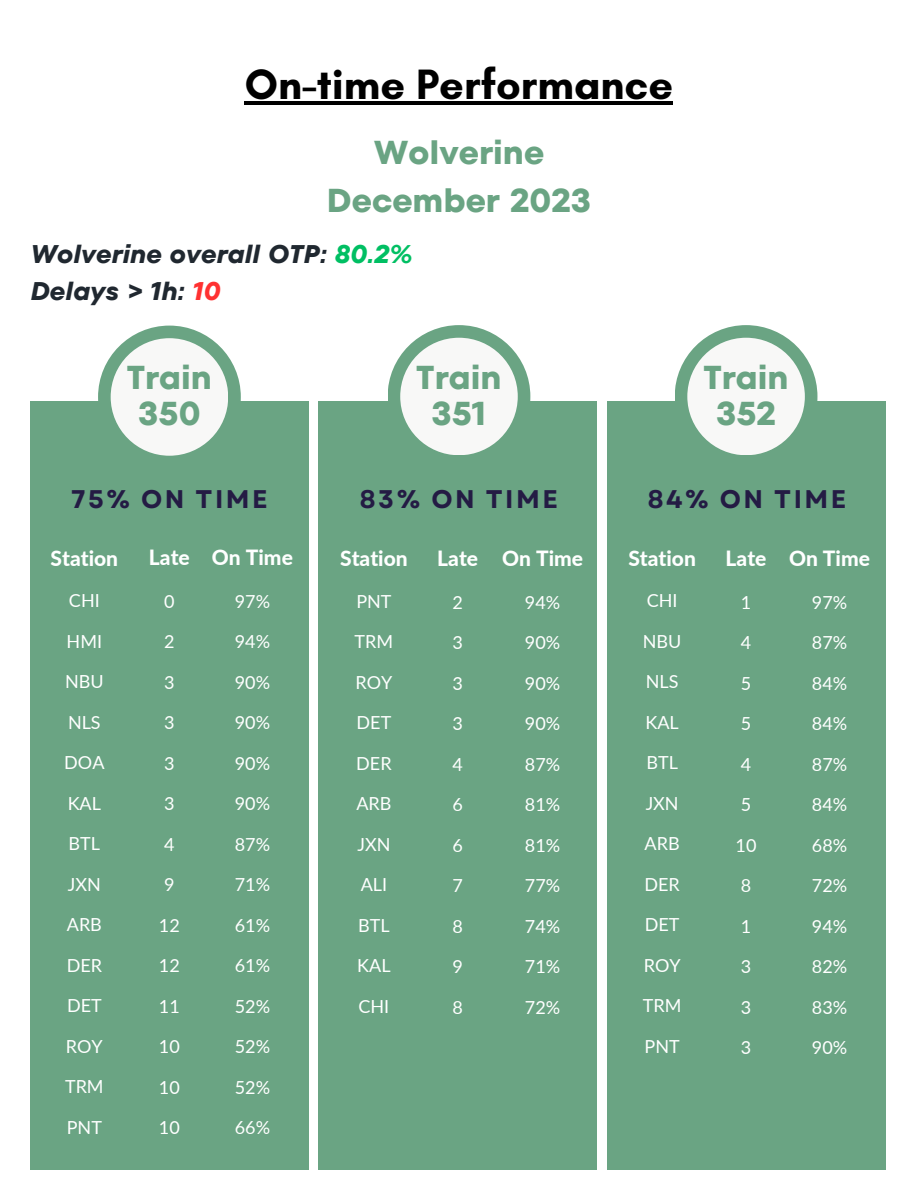
<style>
.page{position:relative;width:918px;height:1188px;background:#fff}
.page>*{position:absolute;margin:0;border:0;box-sizing:border-box;transform-origin:0 0}
.t1{font:700 43.2px "Glacial Indifference";color:#000}
.t2{font:700 33px/36px "TT Fors";color:#6aa483;text-align:center}
.t3{font:italic 700 25.5px "TT Fors";color:#202830}
.t4{font:700 25.5px "Garet";letter-spacing:.1em;color:#241b44}
.t5{font:800 21px "Lato";color:#fff}
.t6{font:18px "Lato";color:#fff}
.s1{color:#00bf63}
.s2{color:#ff3131}
</style>
<div class="page">
<hr style="left:245px;top:102px;width:428px;height:3px;background:#000">
<div style="left:319px;top:401px;width:278px;height:769px;background:#6aa483"></div>
<div style="left:388px;top:325px;width:142px;height:143px;background:#6aa483;border-radius:50%"></div>
<div style="left:400px;top:338px;width:118px;height:117px;background:#f8f8f7;border-radius:50%"></div>
<div style="left:607px;top:401px;width:278px;height:769px;background:#6aa483"></div>
<div style="left:675px;top:325px;width:142px;height:143px;background:#6aa483;border-radius:50%"></div>
<div style="left:687px;top:338px;width:118px;height:117px;background:#f8f8f7;border-radius:50%"></div>
<div style="left:98px;top:326px;width:143px;height:142px;background:#6aa483;border-radius:50%"></div>
<div style="left:30px;top:401px;width:279px;height:769px;background:#6aa483"></div>
<div style="left:111px;top:338px;width:117px;height:118px;background:#f8f8f7;border-radius:50%"></div>
<p class="t1" style="left:245px;top:58px;width:430px">On-time Performance</p>
<p class="t2" style="left:374px;top:134px;width:172px">Wolverine</p>
<p class="t2" style="left:327px;top:182px;width:266px">December 2023</p>
<p class="t3" style="left:30px;top:236px;width:384px">Wolverine overall OTP: <span class="s1">80.2%</span></p>
<p class="t3" style="left:30px;top:273px;width:192px">Delays &gt; 1h: <span class="s2">10</span></p>
<p class="t2" style="left:127px;top:360px;width:87px">Train<br>350</p>
<p class="t4" style="left:71px;top:480px;width:198px">75% ON TIME</p>
<p class="t5" style="left:51px;top:545px;width:69px">Station</p>
<p class="t6" style="left:69px;top:590px;width:32px">CHI</p>
<p class="t6" style="left:67px;top:630px;width:37px">HMI</p>
<p class="t6" style="left:65px;top:671px;width:40px">NBU</p>
<p class="t6" style="left:68px;top:711px;width:34px">NLS</p>
<p class="t6" style="left:64px;top:752px;width:42px">DOA</p>
<p class="t6" style="left:68px;top:792px;width:35px">KAL</p>
<p class="t6" style="left:69px;top:833px;width:33px">BTL</p>
<p class="t6" style="left:68px;top:873px;width:35px">JXN</p>
<p class="t6" style="left:67px;top:914px;width:37px">ARB</p>
<p class="t6" style="left:67px;top:954px;width:37px">DER</p>
<p class="t6" style="left:67px;top:995px;width:36px">DET</p>
<p class="t6" style="left:66px;top:1035px;width:38px">ROY</p>
<p class="t6" style="left:65px;top:1076px;width:40px">TRM</p>
<p class="t6" style="left:67px;top:1116px;width:37px">PNT</p>
<p class="t5" style="left:149px;top:544px;width:42px">Late</p>
<p class="t6" style="left:164px;top:590px;width:12px">0</p>
<p class="t6" style="left:164px;top:631px;width:12px">2</p>
<p class="t6" style="left:164px;top:671px;width:12px">3</p>
<p class="t6" style="left:164px;top:712px;width:12px">3</p>
<p class="t6" style="left:164px;top:752px;width:12px">3</p>
<p class="t6" style="left:164px;top:793px;width:12px">3</p>
<p class="t6" style="left:164px;top:833px;width:12px">4</p>
<p class="t6" style="left:164px;top:874px;width:12px">9</p>
<p class="t6" style="left:159px;top:914px;width:22px">12</p>
<p class="t6" style="left:159px;top:955px;width:22px">12</p>
<p class="t6" style="left:159px;top:995px;width:22px">11</p>
<p class="t6" style="left:159px;top:1036px;width:22px">10</p>
<p class="t6" style="left:159px;top:1076px;width:22px">10</p>
<p class="t6" style="left:159px;top:1117px;width:22px">10</p>
<p class="t5" style="left:212px;top:544px;width:82px">On Time</p>
<p class="t6" style="left:235px;top:590px;width:37px">97%</p>
<p class="t6" style="left:235px;top:631px;width:37px">94%</p>
<p class="t6" style="left:235px;top:671px;width:37px">90%</p>
<p class="t6" style="left:235px;top:712px;width:37px">90%</p>
<p class="t6" style="left:235px;top:752px;width:37px">90%</p>
<p class="t6" style="left:235px;top:793px;width:37px">90%</p>
<p class="t6" style="left:235px;top:833px;width:37px">87%</p>
<p class="t6" style="left:235px;top:874px;width:37px">71%</p>
<p class="t6" style="left:235px;top:914px;width:37px">61%</p>
<p class="t6" style="left:235px;top:955px;width:37px">61%</p>
<p class="t6" style="left:235px;top:995px;width:37px">52%</p>
<p class="t6" style="left:235px;top:1036px;width:37px">52%</p>
<p class="t6" style="left:235px;top:1076px;width:37px">52%</p>
<p class="t6" style="left:235px;top:1117px;width:37px">66%</p>
<p class="t2" style="left:416px;top:359px;width:87px">Train<br>351</p>
<p class="t4" style="left:360px;top:480px;width:200px">83% ON TIME</p>
<p class="t5" style="left:340px;top:546px;width:69px">Station</p>
<p class="t6" style="left:356px;top:590px;width:37px">PNT</p>
<p class="t6" style="left:355px;top:631px;width:40px">TRM</p>
<p class="t6" style="left:355px;top:671px;width:38px">ROY</p>
<p class="t6" style="left:357px;top:712px;width:36px">DET</p>
<p class="t6" style="left:356px;top:752px;width:37px">DER</p>
<p class="t6" style="left:356px;top:793px;width:37px">ARB</p>
<p class="t6" style="left:357px;top:833px;width:35px">JXN</p>
<p class="t6" style="left:361px;top:874px;width:28px">ALI</p>
<p class="t6" style="left:358px;top:914px;width:33px">BTL</p>
<p class="t6" style="left:357px;top:955px;width:35px">KAL</p>
<p class="t6" style="left:359px;top:995px;width:32px">CHI</p>
<p class="t5" style="left:437px;top:545px;width:42px">Late</p>
<p class="t6" style="left:453px;top:591px;width:12px">2</p>
<p class="t6" style="left:453px;top:631px;width:12px">3</p>
<p class="t6" style="left:453px;top:672px;width:12px">3</p>
<p class="t6" style="left:453px;top:712px;width:12px">3</p>
<p class="t6" style="left:453px;top:753px;width:12px">4</p>
<p class="t6" style="left:453px;top:793px;width:12px">6</p>
<p class="t6" style="left:453px;top:834px;width:12px">6</p>
<p class="t6" style="left:453px;top:874px;width:12px">7</p>
<p class="t6" style="left:453px;top:915px;width:12px">8</p>
<p class="t6" style="left:453px;top:955px;width:12px">9</p>
<p class="t6" style="left:453px;top:996px;width:12px">8</p>
<p class="t5" style="left:502px;top:545px;width:82px">On Time</p>
<p class="t6" style="left:525px;top:591px;width:37px">94%</p>
<p class="t6" style="left:525px;top:631px;width:37px">90%</p>
<p class="t6" style="left:525px;top:672px;width:37px">90%</p>
<p class="t6" style="left:525px;top:712px;width:37px">90%</p>
<p class="t6" style="left:525px;top:753px;width:37px">87%</p>
<p class="t6" style="left:525px;top:793px;width:37px">81%</p>
<p class="t6" style="left:525px;top:834px;width:37px">81%</p>
<p class="t6" style="left:525px;top:874px;width:37px">77%</p>
<p class="t6" style="left:525px;top:915px;width:37px">74%</p>
<p class="t6" style="left:525px;top:955px;width:37px">71%</p>
<p class="t6" style="left:525px;top:996px;width:37px">72%</p>
<p class="t2" style="left:703px;top:359px;width:87px">Train<br>352</p>
<p class="t4" style="left:648px;top:480px;width:200px">84% ON TIME</p>
<p class="t5" style="left:628px;top:545px;width:69px">Station</p>
<p class="t6" style="left:647px;top:590px;width:32px">CHI</p>
<p class="t6" style="left:643px;top:630px;width:40px">NBU</p>
<p class="t6" style="left:646px;top:671px;width:34px">NLS</p>
<p class="t6" style="left:646px;top:711px;width:35px">KAL</p>
<p class="t6" style="left:646px;top:752px;width:33px">BTL</p>
<p class="t6" style="left:646px;top:792px;width:35px">JXN</p>
<p class="t6" style="left:645px;top:833px;width:37px">ARB</p>
<p class="t6" style="left:645px;top:873px;width:37px">DER</p>
<p class="t6" style="left:645px;top:914px;width:36px">DET</p>
<p class="t6" style="left:644px;top:954px;width:38px">ROY</p>
<p class="t6" style="left:643px;top:995px;width:40px">TRM</p>
<p class="t6" style="left:645px;top:1035px;width:37px">PNT</p>
<p class="t5" style="left:726px;top:545px;width:42px">Late</p>
<p class="t6" style="left:741px;top:591px;width:12px">1</p>
<p class="t6" style="left:741px;top:631px;width:12px">4</p>
<p class="t6" style="left:741px;top:672px;width:12px">5</p>
<p class="t6" style="left:741px;top:712px;width:12px">5</p>
<p class="t6" style="left:741px;top:753px;width:12px">4</p>
<p class="t6" style="left:741px;top:793px;width:12px">5</p>
<p class="t6" style="left:736px;top:834px;width:22px">10</p>
<p class="t6" style="left:741px;top:874px;width:12px">8</p>
<p class="t6" style="left:741px;top:915px;width:12px">1</p>
<p class="t6" style="left:741px;top:955px;width:12px">3</p>
<p class="t6" style="left:741px;top:996px;width:12px">3</p>
<p class="t6" style="left:741px;top:1036px;width:12px">3</p>
<p class="t5" style="left:789px;top:545px;width:82px">On Time</p>
<p class="t6" style="left:812px;top:591px;width:37px">97%</p>
<p class="t6" style="left:812px;top:631px;width:37px">87%</p>
<p class="t6" style="left:812px;top:672px;width:37px">84%</p>
<p class="t6" style="left:812px;top:712px;width:37px">84%</p>
<p class="t6" style="left:812px;top:753px;width:37px">87%</p>
<p class="t6" style="left:812px;top:793px;width:37px">84%</p>
<p class="t6" style="left:812px;top:834px;width:37px">68%</p>
<p class="t6" style="left:812px;top:874px;width:37px">72%</p>
<p class="t6" style="left:812px;top:915px;width:37px">94%</p>
<p class="t6" style="left:812px;top:955px;width:37px">82%</p>
<p class="t6" style="left:812px;top:996px;width:37px">83%</p>
<p class="t6" style="left:812px;top:1036px;width:37px">90%</p>
</div>
